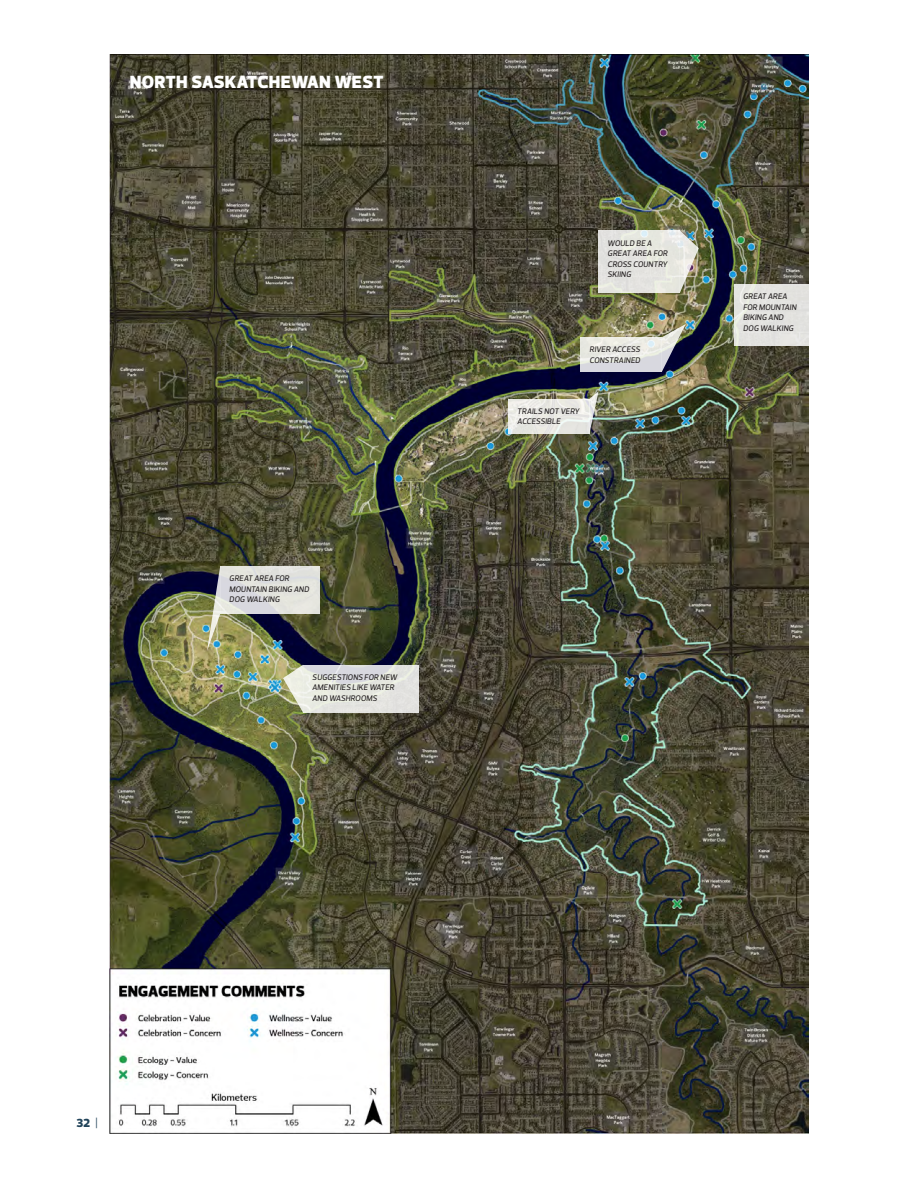
<style>
.page{position:relative;width:918px;height:1188px;background:#fff}
.page>*{position:absolute;margin:0;border:0;box-sizing:border-box;transform-origin:0 0}
._3_Headers{font:900 18px "Prelo";letter-spacing:.01em;color:#fff}
.t1{font:900 12px "Prelo";color:#22445a}
.Map_labels{font:italic 500 8.25px/10.5px "Prelo";letter-spacing:.015em;color:#231f20;scale:.95 1}
.s1{font-weight:500}
</style>
<div class="page">
<img style="left:110px;top:54px;width:698px;height:1080px">
<div style="left:220px;top:566px;width:100px;height:48px;background:#e2e2df"></div>
<div style="left:734px;top:284px;width:74px;height:62px;background:#e3e3df"></div>
<svg style="left:580px;top:337px;width:82px;height:35px;background:#e4e5e3"></svg>
<svg style="left:508px;top:399px;width:81px;height:34px;background:#e9e9e5"></svg>
<div style="left:598px;top:230px;width:82px;height:63px;background:#e5e5df"></div>
<svg style="left:303px;top:665px;width:115px;height:48px;background:#e3e4e0"></svg>
<svg style="left:283px;top:665px;width:20px;height:48px"></svg>
<svg style="left:207px;top:566px;width:13px;height:85px"></svg>
<svg style="left:680px;top:230px;width:19px;height:63px"></svg>
<svg style="left:589px;top:392px;width:9px;height:41px"></svg>
<svg style="left:662px;top:324px;width:24px;height:48px"></svg>
<p class="_3_Headers" style="left:130px;top:70px;width:255px">NORTH SASKATCHEWAN WEST</p>
<p class="Map_labels" style="left:229px;top:573px;width:86px">GREAT AREA FOR<br>MOUNTAIN BIKING AND<br>DOG WALKING</p>
<p class="Map_labels" style="left:312px;top:672px;width:91px">SUGGESTIONS FOR NEW<br>AMENITIES LIKE WATER<br>AND WASHROOMS</p>
<p class="Map_labels" style="left:608px;top:238px;width:65px">WOULD BE A<br>GREAT AREA FOR<br>CROSS COUNTRY<br>SKIING</p>
<p class="Map_labels" style="left:590px;top:344px;width:55px">RIVER ACCESS<br>CONSTRAINED</p>
<p class="Map_labels" style="left:517px;top:406px;width:67px">TRAILS NOT VERY<br>ACCESSIBLE</p>
<p class="Map_labels" style="left:743px;top:291px;width:58px">GREAT AREA<br>FOR MOUNTAIN<br>BIKING AND<br>DOG WALKING</p>
<h2 class="t1" style="left:76px;top:1115px;width:23px">32 <span class="s1">|</span></h2>
</div>
